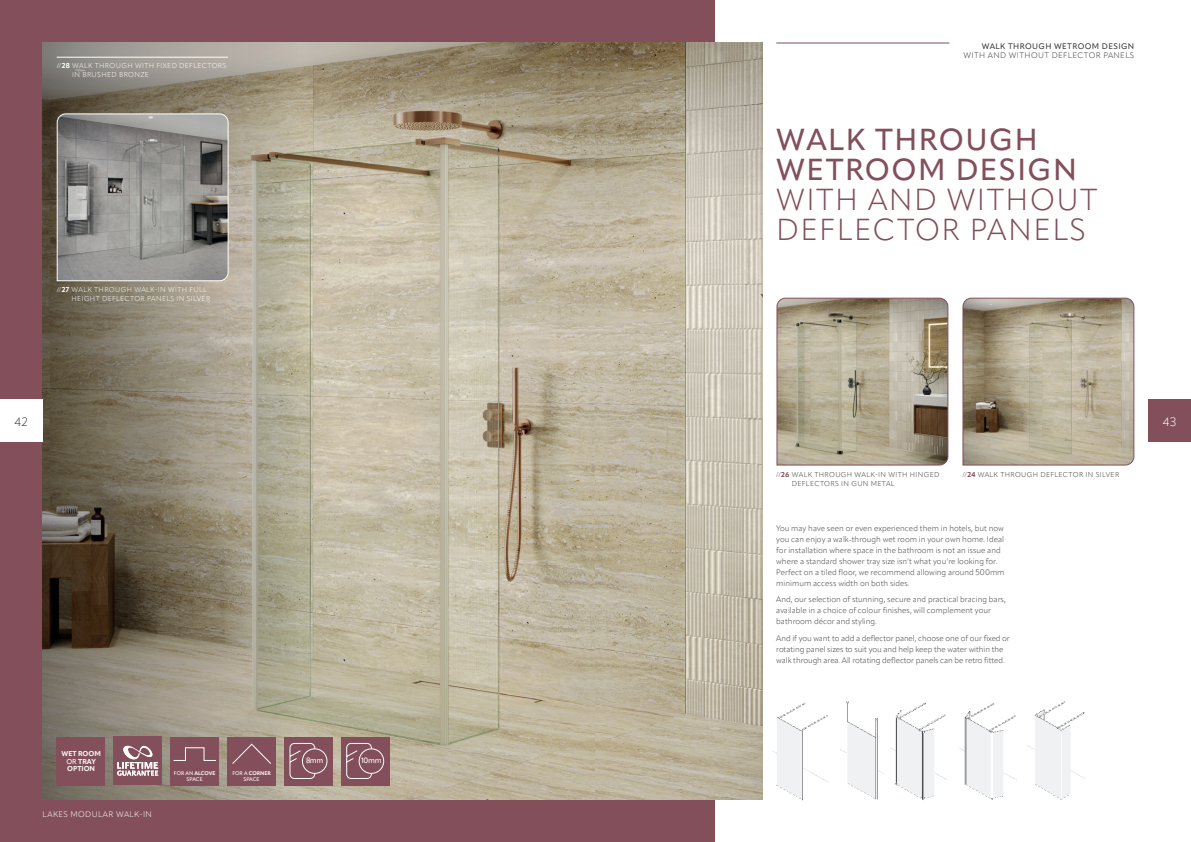
<style>
.page{position:relative;width:1191px;height:842px;background:#fff}
.page>*{position:absolute;margin:0;border:0;box-sizing:border-box;transform-origin:0 0}
.t1{font:300 30px/30px "Apparat";letter-spacing:.05em;color:#824f5b}
.t2{font:500 30px/30px "Apparat";letter-spacing:.05em;color:#824f5b}
.t3{font:300 12px "Apparat";color:#3e3e3f}
.t4{font:300 12px "Apparat";color:#fff}
.t5{font:300 8px/11px "Apparat";color:#3e3e3f}
.t6{font:300 8px "Apparat";letter-spacing:.05em;color:#3e3e3f}
.t7{font:500 8px "Apparat";letter-spacing:.05em;color:#3e3e3f}
.t8{font:300 8px "Apparat";letter-spacing:.05em;color:#fff}
.t9{font:500 7.7px "Apparat";letter-spacing:-.05em;color:#fff}
.t10{font:300 7px/9px "Apparat";letter-spacing:.05em;color:#fff}
.t11{font:300 7px/9px "Apparat";letter-spacing:.05em;color:#3e3e3f}
.t12{font:700 7px/7.4px "Apparat";color:#fff;text-align:center}
.t13{font:500 5.2px/6.1px "Apparat";letter-spacing:-.005em;color:#fff;text-align:center}
.s1{font-weight:700}
.s2{font-weight:500}
.s3{color:#824f5b}
.s4{font-weight:700;color:#824f5b}
</style>
<div class="page">
<div style="left:0;top:0;width:714px;height:842px;background:#824f5b"></div>
<img style="left:298px;top:43px;width:464px;height:756px">
<svg style="left:43px;top:43px;width:255px;height:756px;background:#8c8473"></svg>
<hr style="left:776px;top:43px;width:173px;height:1px;background:#824f5b">
<hr style="left:57px;top:57px;width:171px;height:1px;background:#fff">
<div style="left:0;top:400px;width:43px;height:42px;background:#fff"></div>
<div style="left:1148px;top:400px;width:43px;height:42px;background:#824f5b"></div>
<svg style="left:776px;top:297px;width:173px;height:169px;background:#aba18c"></svg>
<svg style="left:962px;top:297px;width:172px;height:169px;background:#ada28d"></svg>
<svg style="left:56px;top:113px;width:173px;height:169px;background:#8f8d8b"></svg>
<img style="left:772px;top:702px;width:56px;height:99px">
<img style="left:891px;top:702px;width:55px;height:98px">
<img style="left:840px;top:701px;width:43px;height:99px">
<img style="left:959px;top:703px;width:57px;height:97px">
<img style="left:1027px;top:701px;width:58px;height:99px">
<div style="left:171px;top:737px;width:48px;height:48px;background:#824f5b"></div>
<svg style="left:173px;top:747px;width:43px;height:14px"></svg>
<div style="left:227px;top:737px;width:49px;height:48px;background:#824f5b"></div>
<svg style="left:232px;top:743px;width:39px;height:21px"></svg>
<div style="left:284px;top:737px;width:49px;height:48px;background:#824f5b"></div>
<svg style="left:289px;top:742px;width:26px;height:37px"></svg>
<div style="left:302px;top:749px;width:25px;height:24px;background:#824f5b;border-radius:50%"></div>
<div style="left:302px;top:748px;width:25px;height:26px;border:1px solid #fff;border-radius:50%"></div>
<div style="left:341px;top:737px;width:48px;height:48px;background:#824f5b"></div>
<svg style="left:346px;top:742px;width:26px;height:37px"></svg>
<div style="left:359px;top:749px;width:25px;height:24px;background:#824f5b;border-radius:50%"></div>
<div style="left:359px;top:748px;width:25px;height:26px;border:1px solid #fff;border-radius:50%"></div>
<div style="left:57px;top:737px;width:48px;height:48px;background:#824f5b"></div>
<div style="left:114px;top:736px;width:48px;height:49px;background:#824f5b"></div>
<svg style="left:117px;top:746px;width:41px;height:30px"></svg>
<p class="t10" style="left:72px;top:61px;width:156px;text-indent:-16px">//<span class="s1">28</span> WALK THROUGH WITH FIXED DEFLECTORS<br>IN BRUSHED BRONZE</p>
<p class="t10" style="left:72px;top:285px;width:140px;text-indent:-15px">//<span class="s1">27</span> WALK THROUGH WALK-IN WITH FULL<br>HEIGHT DEFLECTOR PANELS IN SILVER</p>
<h2 class="t3" style="left:15px;top:414px;width:14px">42</h2>
<p class="t12" style="left:61px;top:750px;width:41px">WET ROOM<br><span class="s2">OR</span> TRAY<br>OPTION</p>
<p class="t8" style="left:43px;top:809px;width:111px">LAKES MODULAR WALK-IN</p>
<p class="t13" style="left:174px;top:770px;width:43px">FOR AN <span class="s1">ALCOVE<br></span>SPACE</p>
<p class="t13" style="left:232px;top:770px;width:40px">FOR A <span class="s1">CORNER<br></span>SPACE</p>
<p class="t9" style="left:306px;top:756px;width:19px">8mm</p>
<p class="t9" style="left:361px;top:756px;width:22px">10mm</p>
<p class="t7" style="left:981px;top:41px;width:154px">WALK THROUGH WETROOM DESIGN</p>
<p class="t6" style="left:963px;top:50px;width:172px">WITH AND WITHOUT DEFLECTOR PANELS</p>
<h1 class="t2" style="left:776px;top:125px;width:302px">WALK THROUGH<br>WETROOM DESIGN</h1>
<h1 class="t1" style="left:776px;top:185px;width:323px">WITH AND WITHOUT<br>DEFLECTOR PANELS</h1>
<p class="t11" style="left:792px;top:470px;width:149px;text-indent:-16px"><span class="s3">//</span><span class="s4">26</span> WALK THROUGH WALK-IN WITH HINGED<br>DEFLECTORS IN GUN METAL</p>
<p class="t11" style="left:962px;top:470px;width:158px"><span class="s3">//</span><span class="s4">24</span> WALK THROUGH DEFLECTOR IN SILVER</p>
<p class="t5" style="left:776px;top:522px;width:230px">You may have seen or even experienced them in hotels, but now you can enjoy a walk-through wet room in your own home. Ideal for installation where space in the bathroom is not an issue and where a standard shower tray size isn’t what you’re looking for.<br>Perfect on a tiled floor, we recommend allowing around 500mm minimum access width on both sides.</p>
<p class="t5" style="left:776px;top:594px;width:231px">And, our selection of stunning, secure and practical bracing bars, available in a choice of colour finishes, will complement your bathroom décor and styling.</p>
<p class="t5" style="left:776px;top:633px;width:235px">And if you want to add a deflector panel, choose one of our fixed or rotating panel sizes to suit you and help keep the water within the walk through area. All rotating deflector panels can be retro fitted.</p>
<h2 class="t4" style="left:1163px;top:414px;width:15px">43</h2>
</div>
